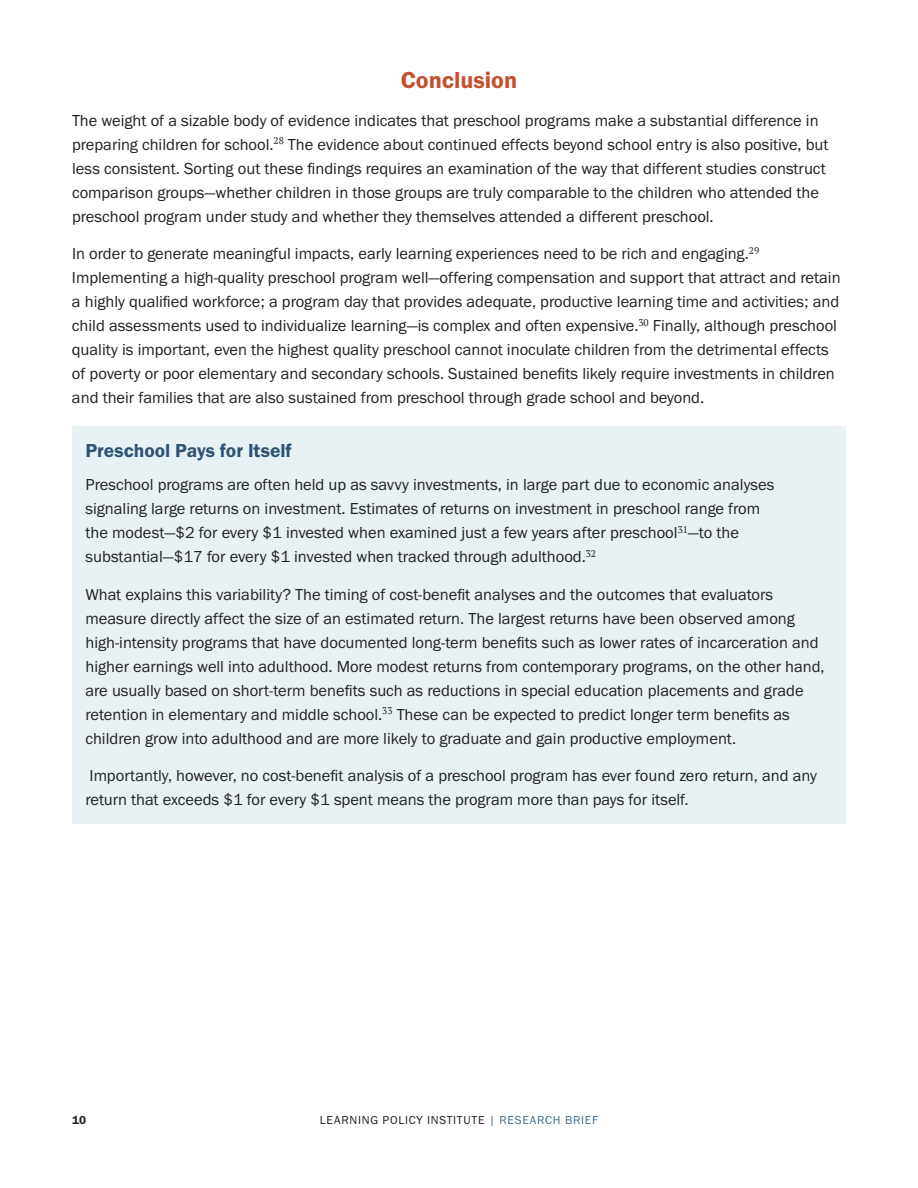
<style>
.page{position:relative;width:918px;height:1188px;background:#fff}
.page>*{position:absolute;margin:0;border:0;box-sizing:border-box;transform-origin:0 0}
.t1{font:24px "Franklin Gothic URW Dem";color:#c25131}
.t2{font:19.5px "Franklin Gothic URW Dem";color:#2f5375}
.t3{font:16.5px/24px "Franklin Gothic URW Boo";color:#231f20}
.t4{font:12px "Franklin Gothic URW Boo";letter-spacing:.06em;color:#231f20}
.t5{font:12px "Franklin Gothic URW Dem";color:#231f20}
.s1{color:#3e6a91}
</style>
<div class="page">
<div style="left:72px;top:426px;width:774px;height:56px;background:#e8f2f5"></div>
<div style="left:72px;top:466px;width:774px;height:115px;background:#e8f2f5"></div>
<div style="left:72px;top:575px;width:774px;height:188px;background:#e8f2f5"></div>
<div style="left:72px;top:757px;width:774px;height:67px;background:#e8f2f5"></div>
<h1 class="t1" style="left:401px;top:65px;width:118px">Conclusion</h1>
<p class="t3" style="left:72px;top:108px;width:758px">The weight of a sizable body of evidence indicates that preschool programs make a substantial difference in preparing children for school.<sup>28</sup> The evidence about continued effects beyond school entry is also positive, but less consistent. Sorting out these findings requires an examination of the way that different studies construct comparison groups—whether children in those groups are truly comparable to the children who attended the preschool program under study and whether they themselves attended a different preschool.</p>
<p class="t3" style="left:72px;top:241px;width:770px">In order to generate meaningful impacts, early learning experiences need to be rich and engaging.<sup>29<br></sup>Implementing a high-quality preschool program well—offering compensation and support that attract and retain a highly qualified workforce; a program day that provides adequate, productive learning time and activities; and child assessments used to individualize learning—is complex and often expensive.<sup>30</sup> Finally, although preschool quality is important, even the highest quality preschool cannot inoculate children from the detrimental effects of poverty or poor elementary and secondary schools. Sustained benefits likely require investments in children and their families that are also sustained from preschool through grade school and beyond.</p>
<p class="t2" style="left:86px;top:438px;width:208px">Preschool Pays for Itself</p>
<p class="t3" style="left:85px;top:472px;width:691px">Preschool programs are often held up as savvy investments, in large part due to economic analyses signaling large returns on investment. Estimates of returns on investment in preschool range from the modest—$2 for every $1 invested when examined just a few years after preschool<sup>31</sup>—to the substantial—$17 for every $1 invested when tracked through adulthood.<sup>32</sup></p>
<p class="t3" style="left:86px;top:582px;width:741px">What explains this variability? The timing of cost-benefit analyses and the outcomes that evaluators measure directly affect the size of an estimated return. The largest returns have been observed among high-intensity programs that have documented long-term benefits such as lower rates of incarceration and higher earnings well into adulthood. More modest returns from contemporary programs, on the other hand, are usually based on short-term benefits such as reductions in special education placements and grade retention in elementary and middle school.<sup>33</sup> These can be expected to predict longer term benefits as children grow into adulthood and are more likely to graduate and gain productive employment.</p>
<p class="t3" style="left:86px;top:763px;width:733px">Importantly, however, no cost-benefit analysis of a preschool program has ever found zero return, and any return that exceeds $1 for every $1 spent means the program more than pays for itself.</p>
<p class="t5" style="left:72px;top:1113px;width:16px">10</p>
<p class="t4" style="left:320px;top:1113px;width:280px">LEARNING POLICY INSTITUTE <span class="s1">| RESEARCH BRIEF</span></p>
</div>
